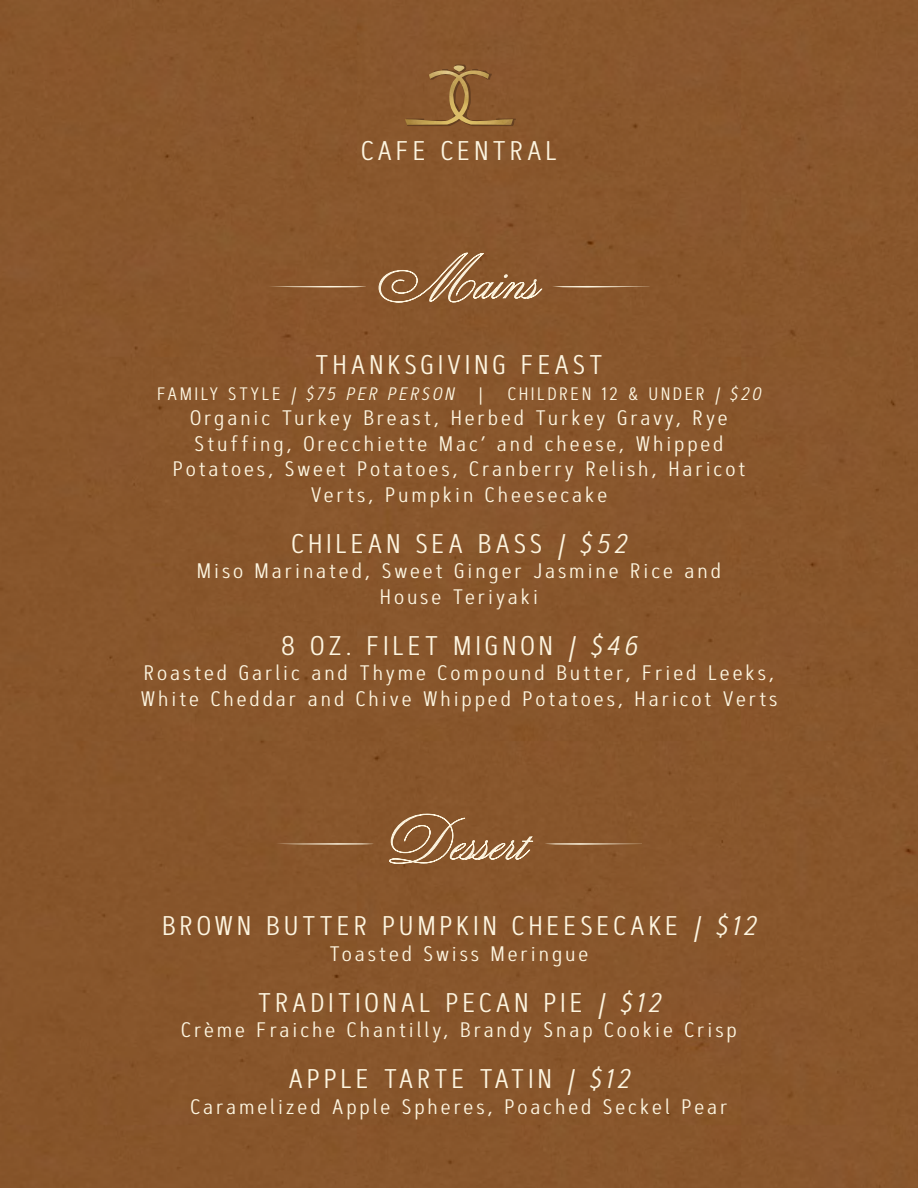
<style>
.page{position:relative;width:918px;height:1188px;background:#88562c}
.page>*{position:absolute;margin:0;border:0;box-sizing:border-box;transform-origin:0 0}
.t1{font:45px "Medusa";color:#fdf5e0;scale:1.16 1}
.t2{font:300 27px "Artegra Sans Condensed";letter-spacing:.12em;color:#fdf5e0;scale:1.16 1}
.t3{font:300 21px/25.5px "Artegra Sans Condensed";letter-spacing:.12em;color:#fdf5e0;text-align:center;scale:1.16 1}
.t4{font:italic 300 18px "Artegra Sans Condensed";letter-spacing:.12em;color:#fdf5e0;scale:1.15 1}
.t5{font:300 18px "Artegra Sans Condensed";letter-spacing:.12em;color:#fdf5e0;scale:1.15 1}
.s1{font-style:normal}
.s2{font-style:italic}
</style>
<div class="page">
<svg style="left:378px;top:252px;width:164px;height:51px;background:#996d46"></svg>
<svg style="left:389px;top:813px;width:144px;height:51px;background:#996d46"></svg>
<svg style="left:545px;top:842px;width:97px;height:4px"></svg>
<svg style="left:276px;top:842px;width:97px;height:3px"></svg>
<svg style="left:552px;top:285px;width:98px;height:4px"></svg>
<svg style="left:268px;top:285px;width:98px;height:3px"></svg>
<svg style="left:406px;top:65px;width:110px;height:61px"></svg>
<img style="left:405px;top:69px;width:108px;height:56px">
<img style="left:452px;top:65px;width:15px;height:7px">
<p class="t2" style="left:361px;top:132px;width:170px">CAFE CENTRAL</p>
<h1 class="t1" style="left:377px;top:256px;width:144px">Mains</h1>
<p class="t2" style="left:315px;top:347px;width:249px">THANKSGIVING FEAST</p>
<p class="t4" style="left:157px;top:381px;width:260px"><span class="s1">FAMILY STYLE</span> | $75 PER PERSON</p>
<p class="t5" style="left:479px;top:381px;width:5px">|</p>
<p class="t5" style="left:508px;top:381px;width:221px">CHILDREN 12 &amp; UNDER <span class="s2">| $20</span></p>
<p class="t3" style="left:173px;top:405px;width:495px">Organic Turkey Breast, Herbed Turkey Gravy, Rye Stuffing, Orecchiette Mac’ and cheese, Whipped Potatoes, Sweet Potatoes, Cranberry Relish, Haricot Verts, Pumpkin Cheesecake</p>
<p class="t2" style="left:291px;top:525px;width:290px">CHILEAN SEA BASS <span class="s2">| $52</span></p>
<p class="t3" style="left:197px;top:558px;width:453px">Miso Marinated, Sweet Ginger Jasmine Rice and<br>House Teriyaki</p>
<p class="t2" style="left:281px;top:627px;width:309px">8 OZ. FILET MIGNON <span class="s2">| $46</span></p>
<p class="t3" style="left:141px;top:660px;width:550px;text-align:left">Roasted Garlic and Thyme Compound Butter, Fried Leeks,<br>White Cheddar and Chive Whipped Potatoes, Haricot Verts</p>
<h1 class="t1" style="left:389px;top:817px;width:123px">Dessert</h1>
<p class="t2" style="left:162px;top:908px;width:513px">BROWN BUTTER PUMPKIN CHEESECAKE <span class="s2">| $12</span></p>
<p class="t3" style="left:330px;top:940px;width:225px">Toasted Swiss Meringue</p>
<p class="t2" style="left:258px;top:984px;width:348px">TRADITIONAL PECAN PIE <span class="s2">| $12</span></p>
<p class="t3" style="left:181px;top:1017px;width:480px">Crème Fraiche Chantilly, Brandy Snap Cookie Crisp</p>
<p class="t2" style="left:289px;top:1061px;width:295px">APPLE TARTE TATIN <span class="s2">| $12</span></p>
<p class="t3" style="left:190px;top:1093px;width:465px">Caramelized Apple Spheres, Poached Seckel Pear</p>
</div>
